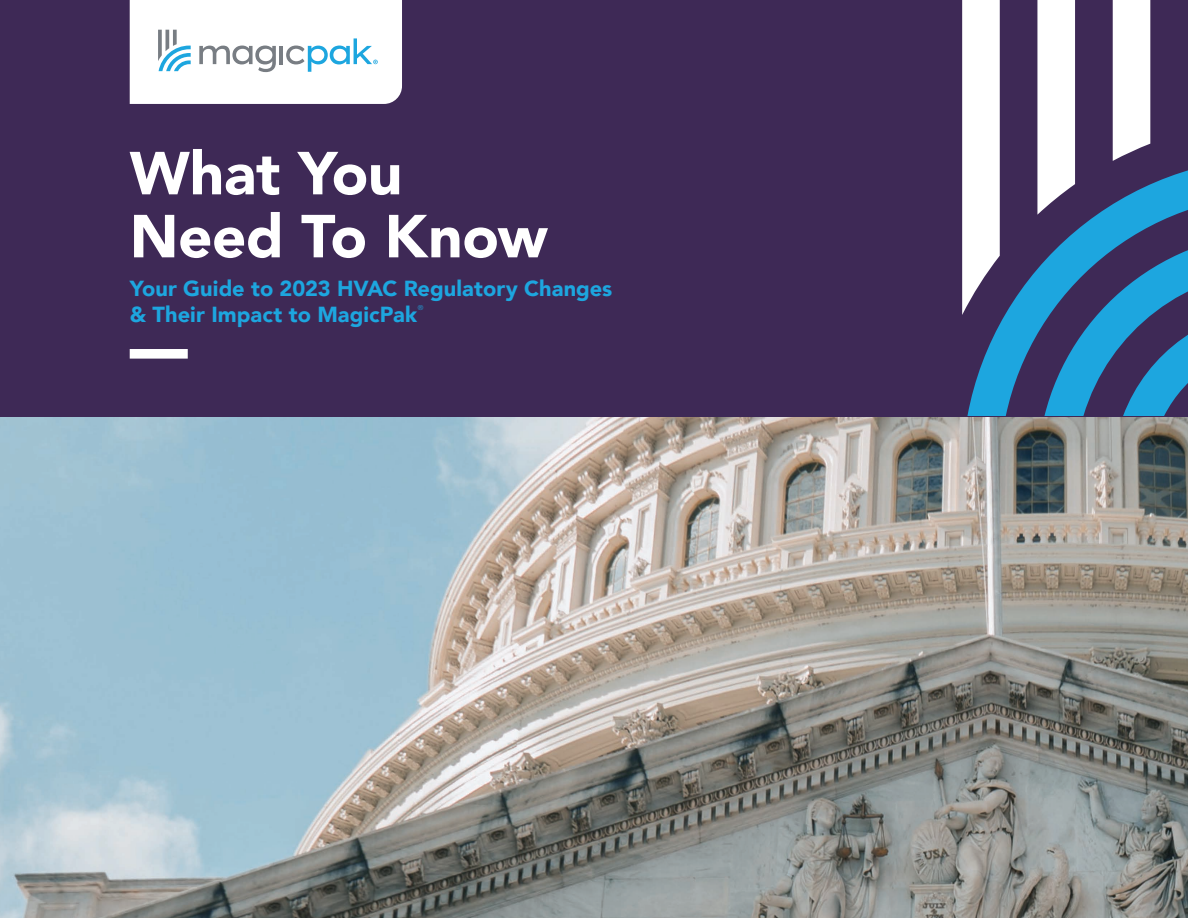
<style>
.page{position:relative;width:1188px;height:918px;background:#fff}
.page>*{position:absolute;margin:0;border:0;box-sizing:border-box;transform-origin:0 0}
.t1{font:900 60px/63px "Avenir";letter-spacing:-.005em;color:#fff}
.t2{font:900 21.75px/26.1px "Avenir";color:#1da6df}
.t3{font:7.05px "Avenir";color:#1da6df}
</style>
<div class="page">
<img style="left:0;top:416px;width:1188px;height:502px">
<div style="left:0;top:0;width:1188px;height:416px;background:#3e2956"></div>
<svg style="left:130px;top:0;width:272px;height:104px;background:#f1f6f8"></svg>
<div style="left:130px;top:349px;width:58px;height:10px;background:#fff"></div>
<div style="left:1037px;top:0;width:38px;height:157px;background:#fff"></div>
<div style="left:1113px;top:0;width:37px;height:157px;background:#fff"></div>
<svg style="left:962px;top:0;width:38px;height:315px;background:#fbfbfc"></svg>
<svg style="left:967px;top:157px;width:221px;height:259px"></svg>
<p class="t1" style="left:130px;top:140px;width:419px">What You<br>Need To Know</p>
<p class="t2" style="left:130px;top:275px;width:484px">Your Guide to 2023 HVAC Regulatory Changes &amp; Their Impact to MagicPak</p>
<p class="t3" style="left:418px;top:304px;width:7px">®</p>
</div>
